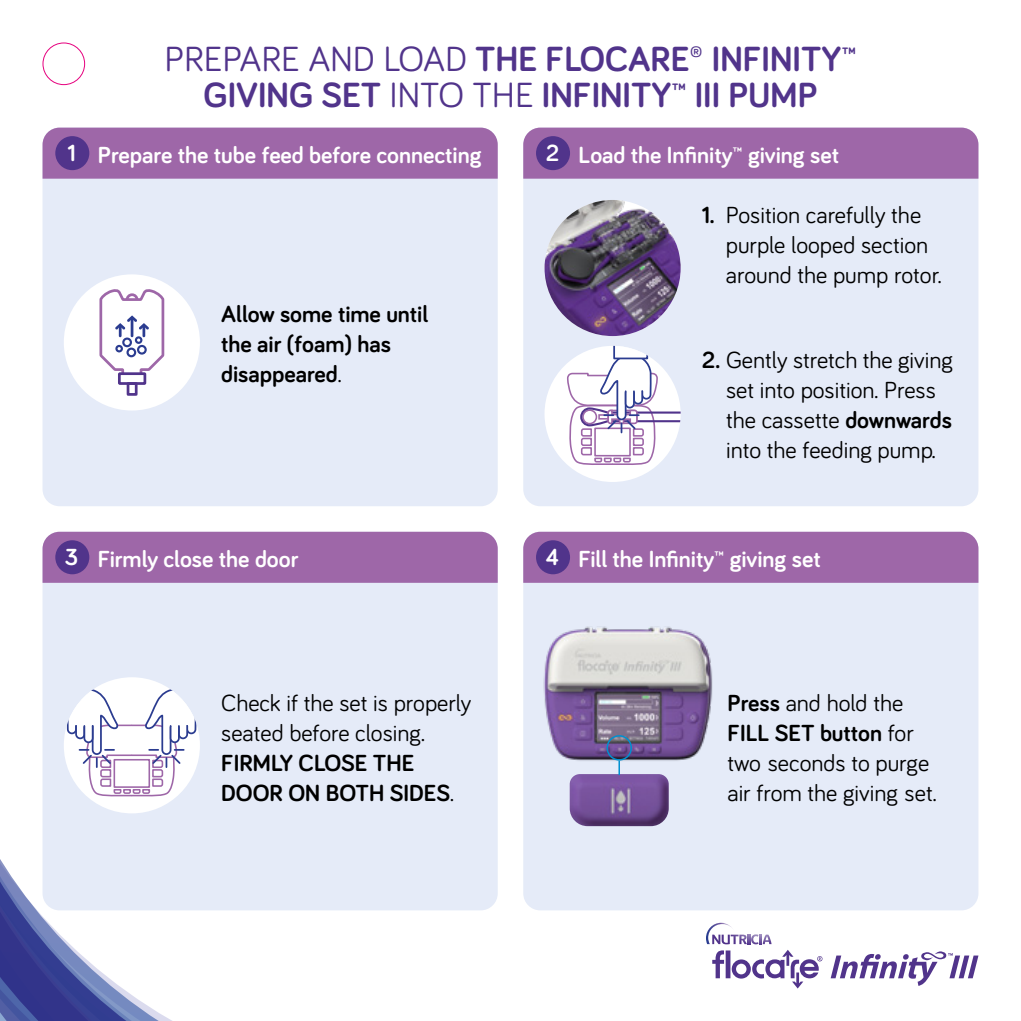
<style>
.page{position:relative;width:1021px;height:1021px;background:#fff}
.page>*{position:absolute;margin:0;border:0;box-sizing:border-box;transform-origin:0 0}
.t1{font:700 36px "Bariol";color:#51348b}
.t2{font:24px/30px "Bariol";color:#000}
.t3{font:700 24px "Bariol";color:#fff}
.t4{font:700 24px/30px "Bariol";color:#000}
.s1{font-weight:400}
.s2{font-weight:700}
</style>
<div class="page">
<svg style="left:0;top:730px;width:367px;height:290px"></svg>
<div style="left:523px;top:128px;width:455px;height:378px;background:#e5ebf8;border-radius:17px"></div>
<div style="left:523px;top:128px;width:455px;height:51px;background:#9e67a8"></div>
<div style="left:43px;top:128px;width:454px;height:378px;background:#e5ebf8;border-radius:17px"></div>
<div style="left:43px;top:128px;width:454px;height:51px;background:#9e67a8"></div>
<div style="left:523px;top:531px;width:455px;height:379px;background:#e5ebf8;border-radius:17px"></div>
<div style="left:43px;top:531px;width:454px;height:379px;background:#e5ebf8;border-radius:17px"></div>
<div style="left:523px;top:531px;width:455px;height:52px;background:#9e67a8"></div>
<div style="left:43px;top:531px;width:454px;height:52px;background:#9e67a8"></div>
<img style="left:543px;top:626px;width:170px;height:135px">
<img style="left:569px;top:774px;width:99px;height:52px">
<div style="left:64px;top:274px;width:136px;height:136px;background:#fff;border-radius:50%"></div>
<div style="left:118px;top:372px;width:28px;height:13px;border:3px solid #51348b"></div>
<div style="left:127px;top:382px;width:10px;height:14px;border:3px solid #51348b"></div>
<svg style="left:99px;top:289px;width:66px;height:87px"></svg>
<div style="left:544px;top:346px;width:136px;height:136px;background:#fff;border-radius:50%"></div>
<hr style="left:610px;top:411px;width:70px;height:2px;background:#51348b">
<hr style="left:610px;top:420px;width:70px;height:2px;background:#51348b">
<svg style="left:566px;top:346px;width:92px;height:121px"></svg>
<div style="left:64px;top:677px;width:136px;height:136px;background:#fff;border-radius:50%"></div>
<svg style="left:66px;top:688px;width:132px;height:109px"></svg>
<img style="left:544px;top:200px;width:136px;height:136px;border-radius:68px">
<svg style="left:618px;top:760px;width:2px;height:15px"></svg>
<div style="left:606px;top:735px;width:26px;height:25px;border:2px solid #0090d0;border-radius:50%"></div>
<div style="left:536px;top:136px;width:34px;height:34px;background:#51348b;border-radius:50%"></div>
<div style="left:55px;top:136px;width:34px;height:34px;background:#51348b;border-radius:50%"></div>
<div style="left:536px;top:540px;width:34px;height:34px;background:#51348b;border-radius:50%"></div>
<div style="left:55px;top:540px;width:34px;height:34px;background:#51348b;border-radius:50%"></div>
<div style="left:43px;top:43px;width:42px;height:42px;border:1px solid #e6007e;border-radius:50%"></div>
<svg style="left:706px;top:922px;width:272px;height:66px"></svg>
<p class="t1" style="left:164px;top:34px;width:693px"><span class="s1">PREPARE AND LOAD</span> THE FLOCARE® INFINITY™</p>
<p class="t1" style="left:203px;top:70px;width:615px">GIVING SET <span class="s1">INTO THE</span> INFINITY™ III PUMP</p>
<p class="t3" style="left:98px;top:138px;width:385px">Prepare the tube feed before connecting</p>
<p class="t3" style="left:67px;top:137px;width:10px">1</p>
<p class="t3" style="left:545px;top:137px;width:15px">2</p>
<p class="t3" style="left:578px;top:138px;width:262px">Load the Infinity™ giving set</p>
<p class="t2" style="left:726px;top:199px;width:217px;text-indent:-24px"><span class="s2">1.</span> Position carefully the purple looped section around the pump rotor.</p>
<p class="t4" style="left:221px;top:298px;width:208px">Allow some time until the air (foam) has disappeared<span class="s1">.</span></p>
<p class="t2" style="left:726px;top:343px;width:228px;text-indent:-24px"><span class="s2">2.</span> Gently stretch the giving set into position. Press the cassette <span class="s2">downwards </span>into the feeding pump.</p>
<p class="t3" style="left:65px;top:540px;width:15px">3</p>
<p class="t3" style="left:545px;top:540px;width:15px">4</p>
<p class="t3" style="left:98px;top:542px;width:202px">Firmly close the door</p>
<p class="t3" style="left:578px;top:542px;width:244px">Fill the Infinity™ giving set</p>
<p class="t2" style="left:221px;top:686px;width:252px">Check if the set is properly seated before closing.<br><span class="s2">FIRMLY CLOSE THE<br>DOOR ON BOTH SIDES</span>.</p>
<p class="t2" style="left:727px;top:686px;width:210px"><span class="s2">Press</span> and hold the<br><span class="s2">FILL SET button</span> for two seconds to purge air from the giving set.</p>
</div>
